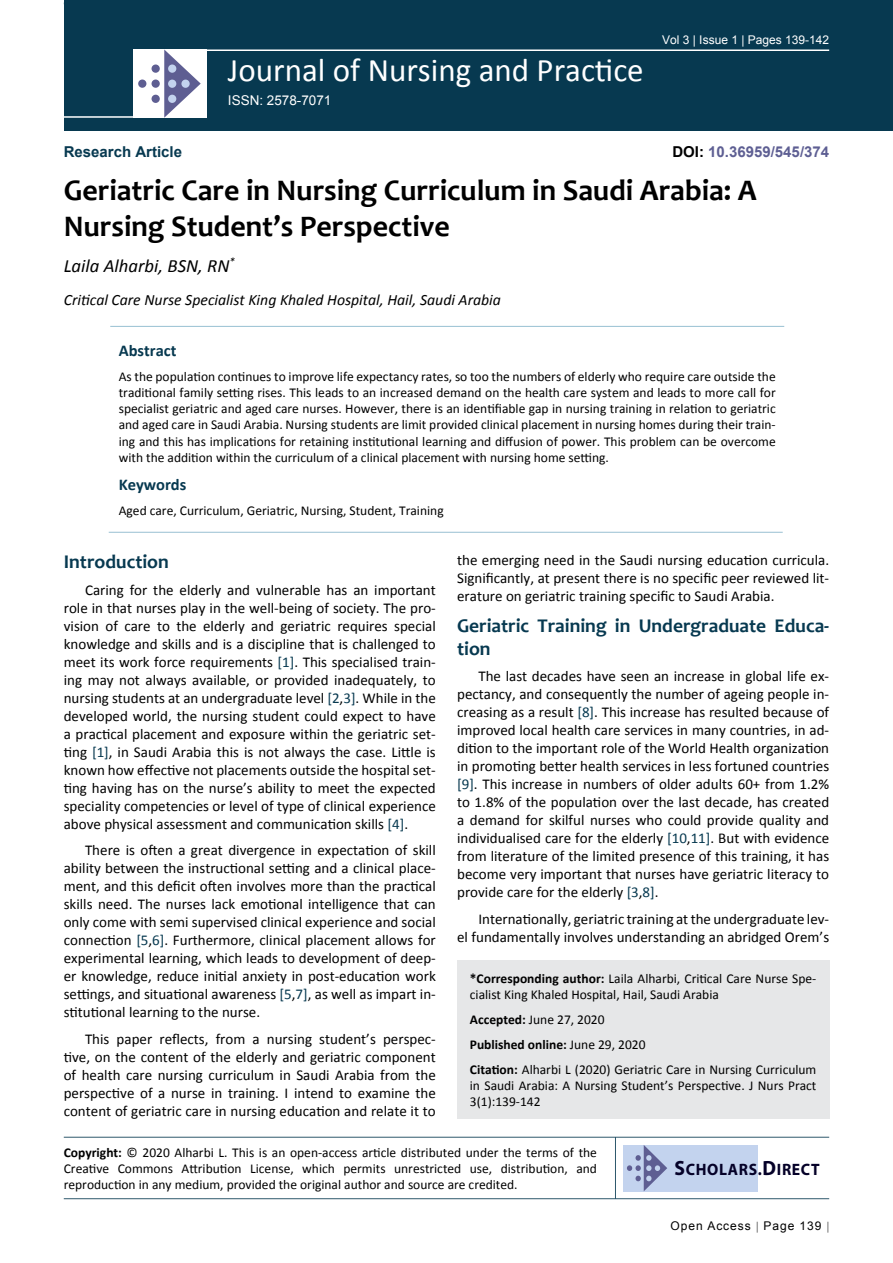
<style>
.page{position:relative;width:893px;height:1263px;background:#fff}
.page>*{position:absolute;margin:0;border:0;box-sizing:border-box;transform-origin:0 0}
.t1{font:33px "Calibri";color:#fff}
.t2{font:700 30px/36px "Candara";color:#000}
.t3{font:700 19.5px/22.5px "Candara";color:#073950}
.t4{font:italic 18.75px "Calibri";color:#000}
.t5{font:700 16.5px "Calibri";color:#073950}
.t6{font:700 16.5px "Myriad Pro";letter-spacing:.04em;color:#050128;scale:.95 1}
.t7{font:italic 15.75px "Calibri";color:#000}
.t8{font:15px/18px "Calibri";color:#000;text-align:justify}
.t9{font:700 15px "Arial";color:#5e5f93}
.t10{font:700 15px "Arial";color:#073950}
.t11{font:13.5px/16.2px "Calibri";color:#000}
.t12{font:13.5px "Arial";color:#fff}
.t13{font:12px "Arial";color:#fff}
.t14{font:12px "Arial";letter-spacing:.08em;color:#000}
.s1{color:#000}
.s2{color:#073950}
.s3{font-weight:700}
.s4{font-size:20.7px}
</style>
<div class="page">
<div style="left:64px;top:0;width:829px;height:131px;background:#073950"></div>
<hr style="left:197px;top:49px;width:632px;height:2px;background:#fff">
<hr style="left:64px;top:1137px;width:765px;height:1px;background:#073950">
<hr style="left:64px;top:1198px;width:765px;height:1px;background:#073950">
<hr style="left:615px;top:1137px;width:1px;height:62px;background:#073950">
<div style="left:623px;top:1145px;width:135px;height:46px;background:#c3d3ee"></div>
<svg style="left:627px;top:1145px;width:40px;height:46px"></svg>
<hr style="left:64px;top:116px;width:75px;height:2px;background:#fff">
<div style="left:133px;top:49px;width:74px;height:69px;background:#fff"></div>
<svg style="left:164px;top:49px;width:37px;height:69px"></svg>
<div style="left:152px;top:65px;width:8px;height:8px;background:#5e5e92;border-radius:50%"></div>
<div style="left:138px;top:80px;width:8px;height:8px;background:#5e5e92;border-radius:50%"></div>
<div style="left:152px;top:80px;width:8px;height:8px;background:#5e5e92;border-radius:50%"></div>
<div style="left:168px;top:80px;width:8px;height:8px;background:#c3d3ee;border-radius:50%"></div>
<div style="left:181px;top:80px;width:9px;height:8px;background:#c3d3ee;border-radius:50%"></div>
<div style="left:168px;top:95px;width:8px;height:8px;background:#c3d3ee;border-radius:50%"></div>
<div style="left:168px;top:65px;width:8px;height:8px;background:#c3d3ee;border-radius:50%"></div>
<div style="left:152px;top:95px;width:8px;height:8px;background:#5e5e92;border-radius:50%"></div>
<div style="left:457px;top:960px;width:372px;height:159px;background:#e6e7e8"></div>
<hr style="left:110px;top:326px;width:674px;height:1px;background:#98c0d2">
<hr style="left:109px;top:532px;width:674px;height:1px;background:#98c0d2">
<p class="t10" style="left:64px;top:142px;width:120px">Research Article</p>
<h1 class="t1" style="left:228px;top:49px;width:417px">Journal of Nursing and Practice</h1>
<p class="t12" style="left:228px;top:92px;width:105px">ISSN: 2578-7071</p>
<p class="t13" style="left:662px;top:32px;width:169px">Vol 3 | Issue 1 | Pages 139-142</p>
<p class="t9" style="left:672px;top:142px;width:158px"><span class="s1">DOI:</span> 10.36959/545/374</p>
<h2 class="t2" style="left:64px;top:172px;width:695px">Geriatric Care in Nursing Curriculum in Saudi Arabia: A<br>Nursing Student’s Perspective</h2>
<p class="t4" style="left:64px;top:253px;width:173px">Laila Alharbi, BSN, RN<sup>*</sup></p>
<p class="t7" style="left:64px;top:289px;width:439px">Critical Care Nurse Specialist King Khaled Hospital, Hail, Saudi Arabia</p>
<p class="t5" style="left:119px;top:340px;width:59px">Abstract</p>
<p class="t11" style="left:119px;top:368px;width:658px;text-align:justify">As the population continues to improve life expectancy rates, so too the numbers of elderly who require care outside the traditional family setting rises. This leads to an increased demand on the health care system and leads to more call for specialist geriatric and aged care nurses. However, there is an identifiable gap in nursing training in relation to geriatric and aged care in Saudi Arabia. Nursing students are limit provided clinical placement in nursing homes during their train&shy;ing and this has implications for retaining institutional learning and diffusion of power. This problem can be overcome with the addition within the curriculum of a clinical placement with nursing home setting.</p>
<p class="t5" style="left:119px;top:474px;width:69px">Keywords</p>
<p class="t11" style="left:119px;top:502px;width:326px">Aged care, Curriculum, Geriatric, Nursing, Student, Training</p>
<p class="t8" style="left:457px;top:551px;width:374px">the emerging need in the Saudi nursing education curricula.<br>Significantly, at present there is no specific peer reviewed lit&shy;erature on geriatric training specific to Saudi Arabia.</p>
<h3 class="t3" style="left:457px;top:614px;width:374px">Geriatric Training in Undergraduate Educa&shy;tion</h3>
<p class="t8" style="left:457px;top:667px;width:374px;text-indent:21px">The last decades have seen an increase in global life ex&shy;pectancy, and consequently the number of ageing people in&shy;creasing as a result <span class="s2">[8]</span>. This increase has resulted because of improved local health care services in many countries, in ad&shy;dition to the important role of the World Health organization in promoting better health services in less fortuned countries <span class="s2">[9]</span>. This increase in numbers of older adults 60+ from 1.2% to 1.8% of the population over the last decade, has created a demand for skilful nurses who could provide quality and individualised care for the elderly <span class="s2">[10</span>,<span class="s2">11]</span>. But with evidence from literature of the limited presence of this training, it has become very important that nurses have geriatric literacy to provide care for the elderly <span class="s2">[3</span>,<span class="s2">8]</span>.</p>
<p class="t8" style="left:457px;top:910px;width:374px;text-align:right">Internationally, geriatric training at the undergraduate lev-<br>el fundamentally involves understanding an abridged Orem’s</p>
<h3 class="t3" style="left:64px;top:550px;width:107px">Introduction</h3>
<p class="t8" style="left:64px;top:581px;width:374px;text-indent:21px">Caring for the elderly and vulnerable has an important role in that nurses play in the well-being of society. The pro&shy;vision of care to the elderly and geriatric requires special knowledge and skills and is a discipline that is challenged to meet its work force requirements <span class="s2">[1]</span>. This specialised train&shy;ing may not always available, or provided inadequately, to nursing students at an undergraduate level <span class="s2">[2</span>,<span class="s2">3]</span>. While in the developed world, the nursing student could expect to have a practical placement and exposure within the geriatric set&shy;ting <span class="s2">[1]</span>, in Saudi Arabia this is not always the case. Little is known how effective not placements outside the hospital set&shy;ting having has on the nurse’s ability to meet the expected speciality competencies or level of type of clinical experience above physical assessment and communication skills <span class="s2">[4]</span>.</p>
<p class="t8" style="left:64px;top:841px;width:374px;text-indent:21px">There is often a great divergence in expectation of skill ability between the instructional setting and a clinical place&shy;ment, and this deficit often involves more than the practical skills need. The nurses lack emotional intelligence that can only come with semi supervised clinical experience and social connection <span class="s2">[5</span>,<span class="s2">6]</span>. Furthermore, clinical placement allows for experimental learning, which leads to development of deep&shy;er knowledge, reduce initial anxiety in post-education work settings, and situational awareness <span class="s2">[5</span>,<span class="s2">7]</span>, as well as impart in&shy;stitutional learning to the nurse.</p>
<p class="t8" style="left:64px;top:1030px;width:374px;text-indent:21px">This paper reflects, from a nursing student’s perspec&shy;tive, on the content of the elderly and geriatric component of health care nursing curriculum in Saudi Arabia from the perspective of a nurse in training. I intend to examine the content of geriatric care in nursing education and relate it to</p>
<p class="t11" style="left:470px;top:971px;width:348px"><span class="s3">*Corresponding author:</span> Laila Alharbi, Critical Care Nurse Spe&shy;cialist King Khaled Hospital, Hail, Saudi Arabia</p>
<p class="t11" style="left:470px;top:1007px;width:348px;line-height:24.8px"><span class="s3">Accepted:</span> June 27, 2020<br><span class="s3">Published online:</span> June 29, 2020<br><span class="s3">Citation:</span> Alharbi L (2020) Geriatric Care in Nursing Curriculum</p>
<p class="t11" style="left:470px;top:1077px;width:348px">in Saudi Arabia: A Nursing Student’s Perspective. J Nurs Pract<br>3(1):139-142</p>
<p class="t11" style="left:64px;top:1144px;width:535px;text-align:justify"><span class="s3">Copyright:</span> © 2020 Alharbi L. This is an open-access article distributed under the terms of the Creative Commons Attribution License, which permits unrestricted use, distribution, and reproduction in any medium, provided the original author and source are credited.</p>
<p class="t6" style="left:675px;top:1158px;width:154px"><span class="s4">S</span>CHOLARS.<span class="s4">D</span>IRECT</p>
<p class="t14" style="left:670px;top:1218px;width:152px">Open Access Page 139</p>
</div>
